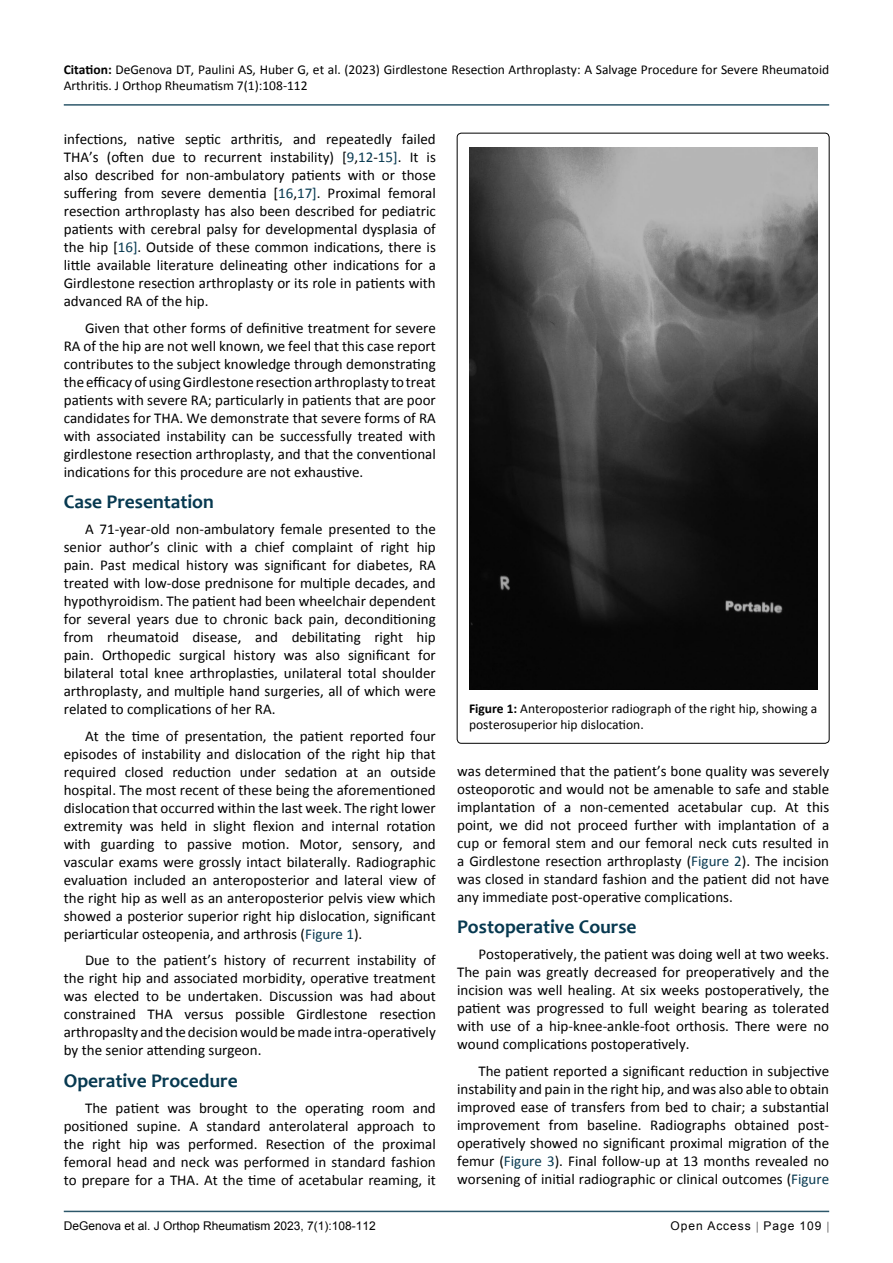
<style>
.page{position:relative;width:893px;height:1263px;background:#fff}
.page>*{position:absolute;margin:0;border:0;box-sizing:border-box;transform-origin:0 0}
.t1{font:700 19.5px "Candara";color:#073950}
.t2{font:15px/18px "Calibri";color:#000;text-align:justify}
.t3{font:13.5px/16.2px "Calibri";color:#000}
.t4{font:12px "Arial";color:#000}
.t5{font:12px "Arial";letter-spacing:.08em;color:#000}
.s1{font-weight:700}
.s2{color:#073950}
</style>
<div class="page">
<hr style="left:64px;top:104px;width:765px;height:2px;background:#073950">
<hr style="left:64px;top:1211px;width:765px;height:1px;background:#073950">
<img style="left:469px;top:148px;width:348px;height:542px">
<p class="t3" style="left:64px;top:61px;width:767px"><span class="s1">Citation:</span> DeGenova DT, Paulini AS, Huber G, et al. (2023) Girdlestone Resection Arthroplasty: A Salvage Procedure for Severe Rheumatoid<br>Arthritis. J Orthop Rheumatism 7(1):108-112</p>
<p class="t2" style="left:64px;top:130px;width:374px">infections, native septic arthritis, and repeatedly failed THA’s (often due to recurrent instability) [<span class="s2">9</span>,<span class="s2">12</span>-<span class="s2">15]</span>. It is also described for non-ambulatory patients with or those suffering from severe dementia [<span class="s2">16</span>,<span class="s2">17]</span>. Proximal femoral resection arthroplasty has also been described for pediatric patients with cerebral palsy for developmental dysplasia of the hip [<span class="s2">16]</span>. Outside of these common indications, there is little available literature delineating other indications for a Girdlestone resection arthroplasty or its role in patients with advanced RA of the hip.</p>
<p class="t2" style="left:64px;top:319px;width:374px;text-indent:21px">Given that other forms of definitive treatment for severe RA of the hip are not well known, we feel that this case report contributes to the subject knowledge through demonstrating the efficacy of using Girdlestone resection arthroplasty to treat patients with severe RA; particularly in patients that are poor candidates for THA. We demonstrate that severe forms of RA with associated instability can be successfully treated with girdlestone resection arthroplasty, and that the conventional indications for this procedure are not exhaustive.</p>
<h1 class="t1" style="left:64px;top:489px;width:152px">Case Presentation</h1>
<p class="t2" style="left:64px;top:520px;width:374px;text-indent:21px">A 71-year-old non-ambulatory female presented to the senior author’s clinic with a chief complaint of right hip pain. Past medical history was significant for diabetes, RA treated with low-dose prednisone for multiple decades, and hypothyroidism. The patient had been wheelchair dependent for several years due to chronic back pain, deconditioning from rheumatoid disease, and debilitating right hip pain. Orthopedic surgical history was also significant for bilateral total knee arthroplasties, unilateral total shoulder arthroplasty, and multiple hand surgeries, all of which were related to complications of her RA.</p>
<p class="t2" style="left:64px;top:727px;width:374px;text-indent:21px">At the time of presentation, the patient reported four episodes of instability and dislocation of the right hip that required closed reduction under sedation at an outside hospital. The most recent of these being the aforementioned dislocation that occurred within the last week. The right lower extremity was held in slight flexion and internal rotation with guarding to passive motion. Motor, sensory, and vascular exams were grossly intact bilaterally. Radiographic evaluation included an anteroposterior and lateral view of the right hip as well as an anteroposterior pelvis view which showed a posterior superior right hip dislocation, significant periarticular osteopenia, and arthrosis (<span class="s2">Figure 1</span>).</p>
<p class="t2" style="left:64px;top:951px;width:374px;text-indent:21px">Due to the patient’s history of recurrent instability of the right hip and associated morbidity, operative treatment was elected to be undertaken. Discussion was had about constrained THA versus possible Girdlestone resection arthropaslty and the decision would be made intra-operatively by the senior attending surgeon.</p>
<h1 class="t1" style="left:64px;top:1068px;width:175px">Operative Procedure</h1>
<p class="t2" style="left:64px;top:1099px;width:374px;text-indent:21px">The patient was brought to the operating room and positioned supine. A standard anterolateral approach to the right hip was performed. Resection of the proximal femoral head and neck was performed in standard fashion to prepare for a THA. At the time of acetabular reaming, it</p>
<p class="t3" style="left:469px;top:700px;width:350px"><span class="s1">Figure 1:</span> Anteroposterior radiograph of the right hip, showing a posterosuperior hip dislocation.</p>
<p class="t2" style="left:457px;top:762px;width:374px">was determined that the patient’s bone quality was severely osteoporotic and would not be amenable to safe and stable implantation of a non-cemented acetabular cup. At this point, we did not proceed further with implantation of a cup or femoral stem and our femoral neck cuts resulted in a Girdlestone resection arthroplasty (<span class="s2">Figure 2</span>). The incision was closed in standard fashion and the patient did not have any immediate post-operative complications.</p>
<h1 class="t1" style="left:457px;top:914px;width:181px">Postoperative Course</h1>
<p class="t2" style="left:457px;top:945px;width:374px;text-indent:21px">Postoperatively, the patient was doing well at two weeks.<br>The pain was greatly decreased for preoperatively and the incision was well healing. At six weeks postoperatively, the patient was progressed to full weight bearing as tolerated with use of a hip-knee-ankle-foot orthosis. There were no wound complications postoperatively.</p>
<p class="t2" style="left:457px;top:1062px;width:374px;text-indent:21px">The patient reported a significant reduction in subjective instability and pain in the right hip, and was also able to obtain improved ease of transfers from bed to chair; a substantial improvement from baseline. Radiographs obtained post&shy;operatively showed no significant proximal migration of the femur (<span class="s2">Figure 3</span>). Final follow-up at 13 months revealed no worsening of initial radiographic or clinical outcomes (<span class="s2">Figure</span></p>
<p class="t4" style="left:64px;top:1218px;width:314px">DeGenova et al. J Orthop Rheumatism 2023, 7(1):108-112</p>
<p class="t5" style="left:670px;top:1218px;width:152px">Open Access Page 109</p>
</div>
